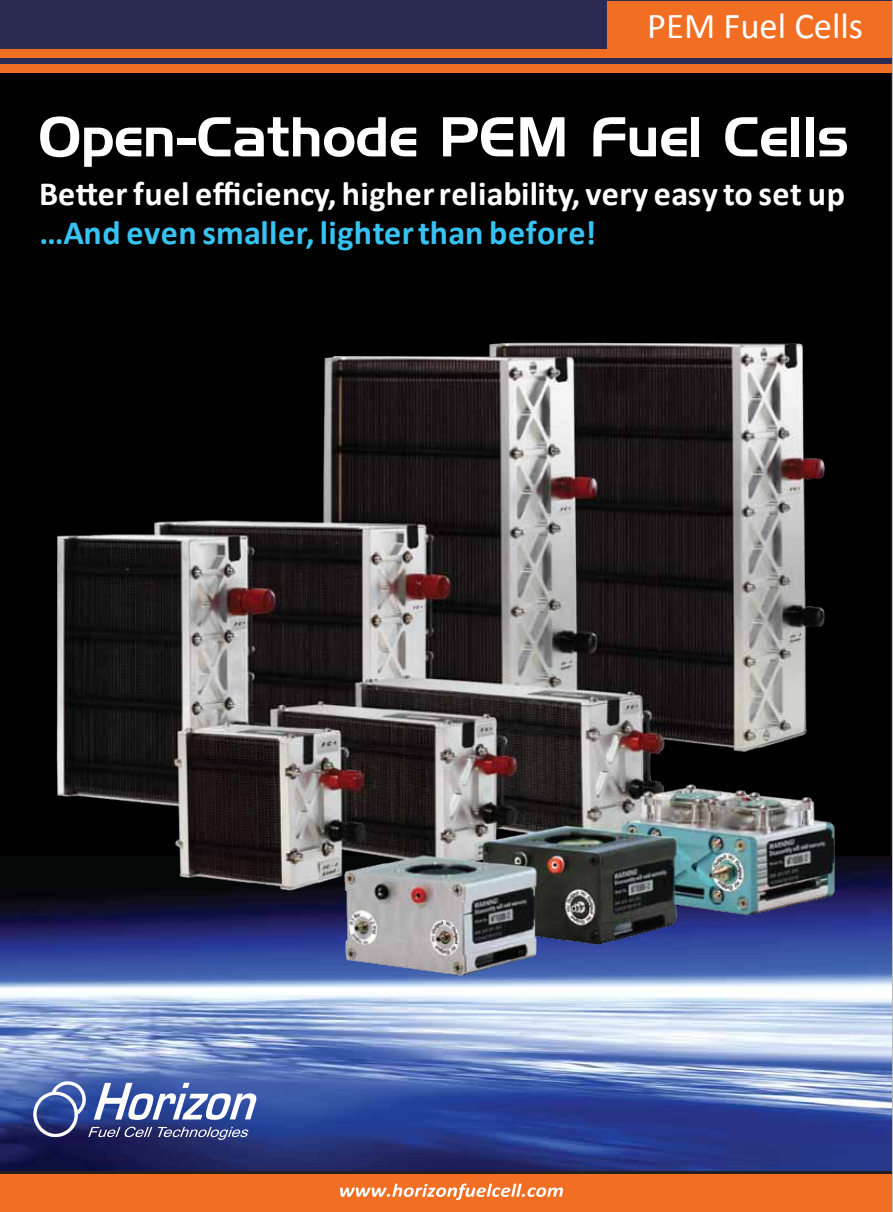
<style>
.page{position:relative;width:893px;height:1212px;background:#fff}
.page>*{position:absolute;margin:0;border:0;box-sizing:border-box;transform-origin:0 0}
.t1{font:54.6px "Handel Gothic BT";color:#fff}
.t2{font:36.6px "Calibri";color:#fff}
.t3{font:700 34.05px/39px "Calibri";letter-spacing:.015em;color:#fff}
.s1{color:#37c3f2}
</style>
<div class="page">
<div style="left:0;top:0;width:892px;height:1212px;background:#010101"></div>
<img style="left:0;top:997px;width:891px;height:174px">
<div style="left:0;top:0;width:891px;height:66px;background:#2b2a52"></div>
<div style="left:0;top:49px;width:891px;height:8px;background:#f16e23"></div>
<div style="left:0;top:65px;width:891px;height:8px;background:#f16e23"></div>
<div style="left:607px;top:1px;width:284px;height:49px;background:#f16e23"></div>
<div style="left:0;top:1171px;width:891px;height:38px;background:#221f20"></div>
<div style="left:0;top:1174px;width:891px;height:38px;background:#f16e23"></div>
<svg style="left:340px;top:1183px;width:223px;height:17px"></svg>
<img style="left:0;top:305px;width:893px;height:692px">
<svg style="left:33px;top:1081px;width:225px;height:59px"></svg>
<p class="t2" style="left:647px;top:3px;width:217px">PEM Fuel Cells</p>
<p class="t1" style="left:39px;top:104px;width:812px">Open-Cathode PEM Fuel Cells</p>
<p class="t3" style="left:39px;top:175px;width:807px">Betterfuel efficiency, higherreliability, very easy to set up <span class="s1">…And even smaller, lighterthan before!</span></p>
</div>
